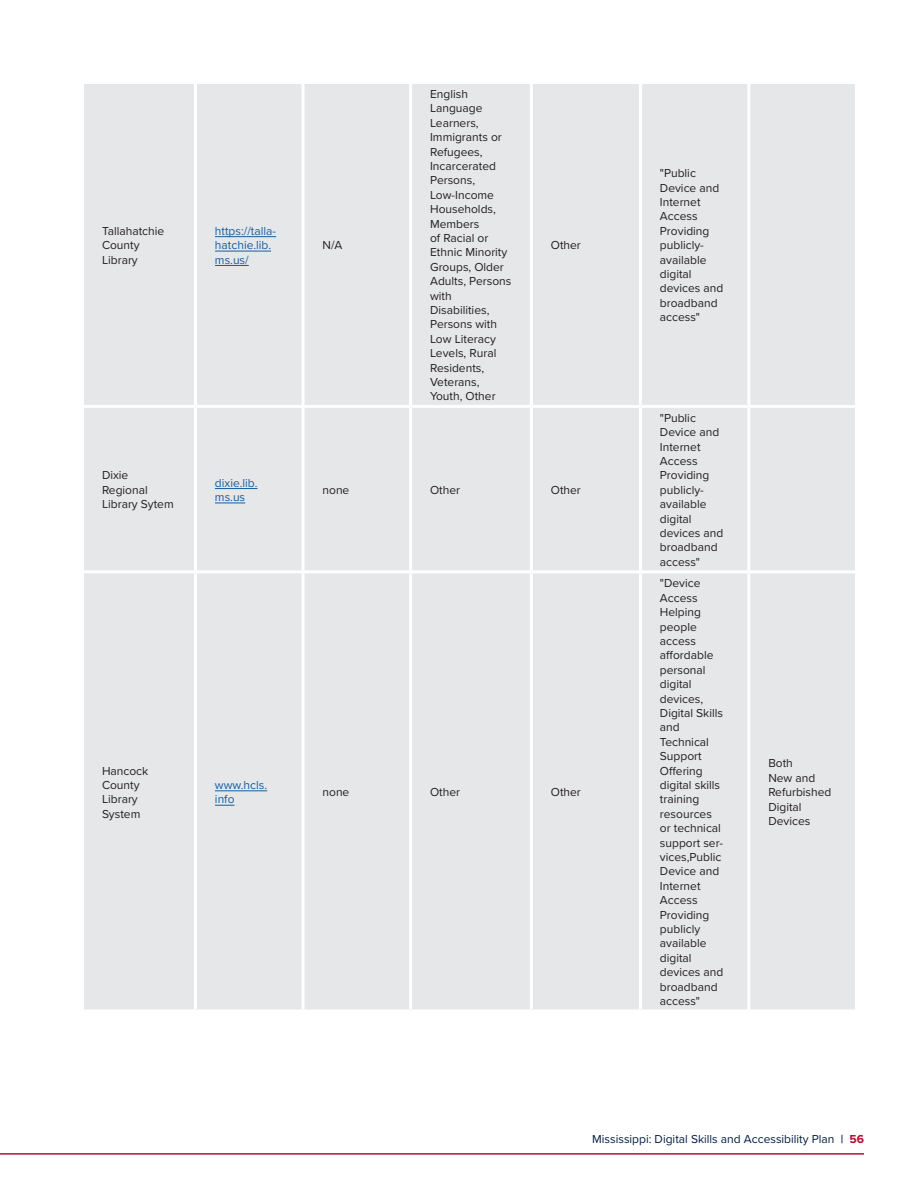
<style>
.page{position:relative;width:918px;height:1188px;background:#fff}
.page>*{position:absolute;margin:0;border:0;box-sizing:border-box;transform-origin:0 0}
.t1{font:12px/14.4px "Proxima Nova";color:#231f20}
.t2{font:12px/14.4px "Proxima Nova";color:#175d9e}
.t3{font:12px "Proxima Nova";color:#041e42}
.s1{font-weight:600}
.s2{font-weight:700;color:#ba0c2f}
</style>
<div class="page">
<hr style="left:0;top:1153px;width:864px;height:2px;background:#ba0c2f">
<div style="left:84px;top:84px;width:771px;height:925px;background:#e6e7e9"></div>
<hr style="left:194px;top:84px;width:3px;height:321px;background:#fff">
<hr style="left:302px;top:84px;width:3px;height:321px;background:#fff">
<hr style="left:409px;top:84px;width:3px;height:321px;background:#fff">
<hr style="left:530px;top:84px;width:3px;height:321px;background:#fff">
<hr style="left:639px;top:84px;width:3px;height:321px;background:#fff">
<hr style="left:747px;top:84px;width:3px;height:321px;background:#fff">
<hr style="left:81px;top:405px;width:114px;height:3px;background:#fff">
<hr style="left:195px;top:405px;width:108px;height:3px;background:#fff">
<hr style="left:194px;top:408px;width:3px;height:162px;background:#fff">
<hr style="left:303px;top:405px;width:108px;height:3px;background:#fff">
<hr style="left:302px;top:408px;width:3px;height:162px;background:#fff">
<hr style="left:411px;top:405px;width:120px;height:3px;background:#fff">
<hr style="left:409px;top:408px;width:3px;height:162px;background:#fff">
<hr style="left:531px;top:405px;width:109px;height:3px;background:#fff">
<hr style="left:530px;top:408px;width:3px;height:162px;background:#fff">
<hr style="left:640px;top:405px;width:109px;height:3px;background:#fff">
<hr style="left:639px;top:408px;width:3px;height:162px;background:#fff">
<hr style="left:749px;top:405px;width:109px;height:3px;background:#fff">
<hr style="left:747px;top:408px;width:3px;height:162px;background:#fff">
<hr style="left:81px;top:570px;width:114px;height:3px;background:#fff">
<hr style="left:195px;top:570px;width:108px;height:3px;background:#fff">
<hr style="left:194px;top:573px;width:3px;height:436px;background:#fff">
<hr style="left:303px;top:570px;width:108px;height:3px;background:#fff">
<hr style="left:302px;top:573px;width:3px;height:436px;background:#fff">
<hr style="left:411px;top:570px;width:120px;height:3px;background:#fff">
<hr style="left:409px;top:573px;width:3px;height:436px;background:#fff">
<hr style="left:531px;top:570px;width:109px;height:3px;background:#fff">
<hr style="left:530px;top:573px;width:3px;height:436px;background:#fff">
<hr style="left:640px;top:570px;width:109px;height:3px;background:#fff">
<hr style="left:639px;top:573px;width:3px;height:436px;background:#fff">
<hr style="left:749px;top:570px;width:109px;height:3px;background:#fff">
<hr style="left:747px;top:573px;width:3px;height:436px;background:#fff">
<hr style="left:215px;top:236px;width:61px;height:1px;background:#175d9e">
<hr style="left:215px;top:251px;width:56px;height:1px;background:#175d9e">
<hr style="left:215px;top:265px;width:34px;height:1px;background:#175d9e">
<hr style="left:215px;top:488px;width:43px;height:1px;background:#175d9e">
<hr style="left:215px;top:503px;width:30px;height:1px;background:#175d9e">
<hr style="left:215px;top:790px;width:52px;height:1px;background:#175d9e">
<svg style="left:215px;top:805px;width:20px;height:1px"></svg>
<p class="t1" style="left:102px;top:223px;width:64px">Tallahatchie<br>County<br>Library</p>
<p class="t2" style="left:215px;top:223px;width:63px">https://talla&shy;hatchie.lib. ms.us/</p>
<p class="t1" style="left:323px;top:237px;width:21px">N/A</p>
<p class="t1" style="left:430px;top:86px;width:39px">English</p>
<p class="t1" style="left:430px;top:101px;width:73px">Language<br>Learners,<br>Immigrants or<br>Refugees,</p>
<p class="t1" style="left:430px;top:158px;width:67px">Incarcerated</p>
<p class="t1" style="left:430px;top:173px;width:67px">Persons,<br>Low-Income<br>Households,</p>
<p class="t1" style="left:430px;top:216px;width:83px">Members<br>of Racial or<br>Ethnic Minority<br>Groups, Older<br>Adults, Persons with</p>
<p class="t1" style="left:430px;top:302px;width:68px">Disabilities,<br>Persons with<br>Low Literacy<br>Levels, Rural</p>
<p class="t1" style="left:430px;top:360px;width:56px">Residents,</p>
<p class="t1" style="left:430px;top:374px;width:67px">Veterans,<br>Youth, Other</p>
<p class="t1" style="left:551px;top:237px;width:32px">Other</p>
<p class="t1" style="left:102px;top:468px;width:73px">Dixie<br>Regional<br>Library Sytem</p>
<p class="t2" style="left:215px;top:475px;width:44px">dixie.lib. ms.us</p>
<p class="t1" style="left:323px;top:482px;width:28px">none</p>
<p class="t1" style="left:430px;top:482px;width:32px">Other</p>
<p class="t1" style="left:551px;top:482px;width:32px">Other</p>
<p class="t1" style="left:102px;top:763px;width:48px">Hancock<br>County<br>Library<br>System</p>
<p class="t2" style="left:215px;top:777px;width:54px">www.hcls. info</p>
<p class="t1" style="left:323px;top:784px;width:28px">none</p>
<p class="t1" style="left:430px;top:784px;width:32px">Other</p>
<p class="t1" style="left:551px;top:784px;width:32px">Other</p>
<p class="t1" style="left:660px;top:165px;width:65px">"Public<br>Device and<br>Internet<br>Access<br>Providing publicly&shy;available digital devices and broadband access"</p>
<p class="t1" style="left:660px;top:410px;width:65px">"Public<br>Device and<br>Internet<br>Access<br>Providing publicly&shy;available digital devices and broadband access"</p>
<p class="t1" style="left:660px;top:576px;width:43px">"Device<br>Access<br>Helping</p>
<p class="t1" style="left:660px;top:619px;width:38px">people access</p>
<p class="t1" style="left:660px;top:648px;width:55px">affordable personal digital</p>
<p class="t1" style="left:660px;top:691px;width:45px">devices,</p>
<p class="t1" style="left:660px;top:705px;width:65px">Digital Skills and</p>
<p class="t1" style="left:660px;top:734px;width:65px">Technical<br>Support<br>Offering digital skills training resources or technical support ser&shy;vices,Public<br>Device and<br>Internet<br>Access<br>Providing publicly available digital devices and broadband access"</p>
<p class="t1" style="left:768px;top:756px;width:65px">Both<br>New and<br>Refurbished<br>Digital<br>Devices</p>
<p class="t3" style="left:592px;top:1130px;width:273px">Mississippi: Digital Skills and Accessibility Plan <span class="s1">|</span> <span class="s2">56</span></p>
</div>
